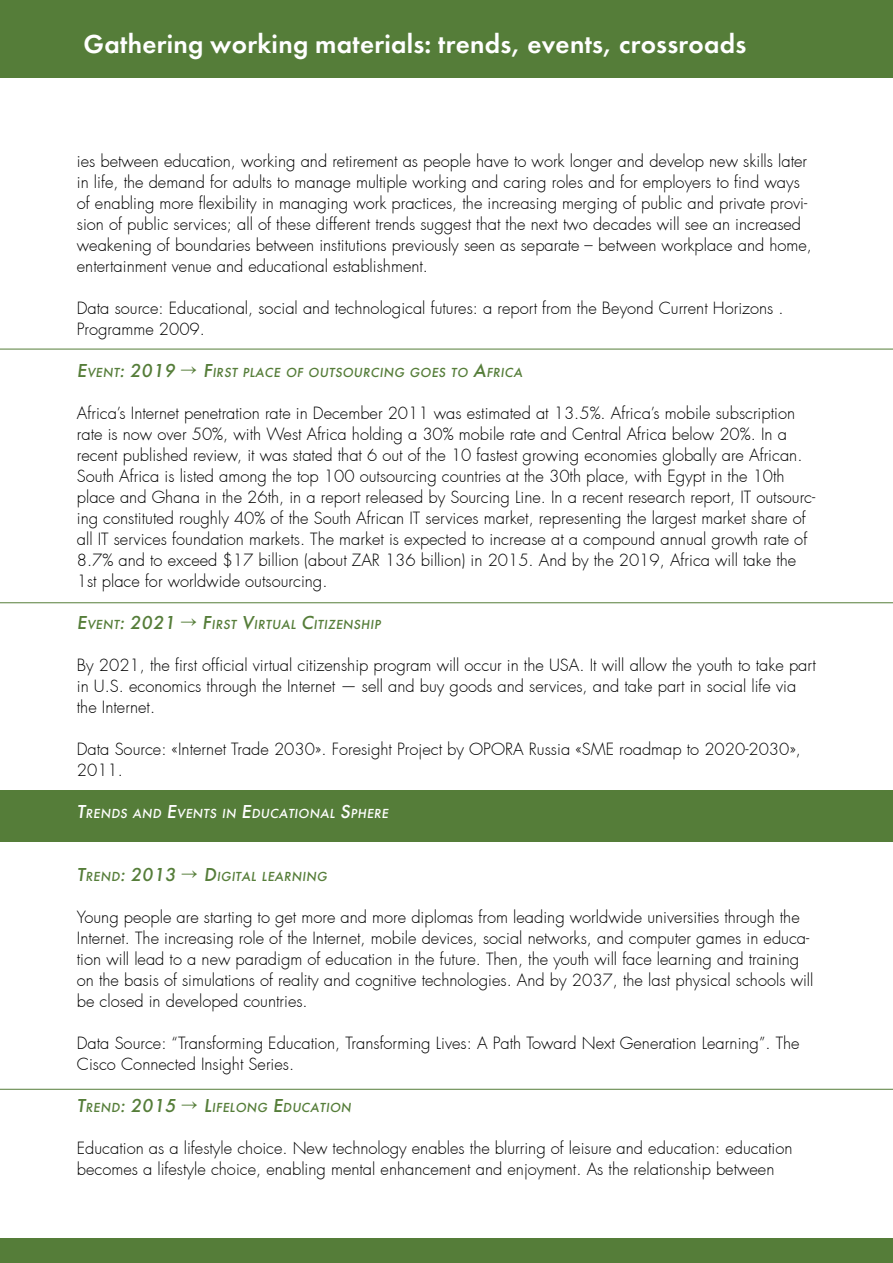
<style>
.page{position:relative;width:893px;height:1263px;background:#fff}
.page>*{position:absolute;margin:0;border:0;box-sizing:border-box;transform-origin:0 0}
.t1{font:27px "Futura Demi C";letter-spacing:.01em;color:#fff}
.t2{font:italic 19.5px "Futura Medium C";letter-spacing:.02em;color:#557d39}
.t3{font:300 16.5px/21px "Futura";color:#000}
.t4{font:italic 13.65px "Futura Medium C";letter-spacing:.03em;color:#557d39}
.t5{font:italic 13.65px "Futura Medium C";letter-spacing:.03em;color:#fff}
.s1{font-size:13.65px}
.s2{font-size:19.5px}
</style>
<div class="page">
<div style="left:0;top:790px;width:893px;height:51px;background:#557d39"></div>
<div style="left:0;top:1238px;width:893px;height:25px;background:#557d39"></div>
<hr style="left:0;top:349px;width:893px;height:1px;background:#557d39">
<hr style="left:0;top:602px;width:893px;height:1px;background:#557d39">
<hr style="left:0;top:1089px;width:893px;height:1px;background:#557d39">
<div style="left:0;top:0;width:893px;height:77px;background:#557d39"></div>
<h1 class="t1" style="left:84px;top:28px;width:664px">Gathering working materials: trends, events, crossroads</h1>
<p class="t3" style="left:77px;top:151px;width:737px">ies between education, working and retirement as people have to work longer and develop new skills later in life, the demand for adults to manage multiple working and caring roles and for employers to find ways of enabling more flexibility in managing work practices, the increasing merging of public and private provi&shy;sion of public services; all of these different trends suggest that the next two decades will see an increased weakening of boundaries between institutions previously seen as separate – between workplace and home, entertainment venue and educational establishment.</p>
<p class="t3" style="left:77px;top:298px;width:708px">Data source: Educational, social and technological futures: a report from the Beyond Current Horizons .<br>Programme 2009.</p>
<p class="t2" style="left:77px;top:359px;width:100px">E<span class="s1">VENT</span>: 2019</p>
<p class="t4" style="left:203px;top:364px;width:321px"><span class="s2">F</span>IRST PLACE OF OUTSOURCING GOES TO <span class="s2">A</span>FRICA</p>
<p class="t3" style="left:77px;top:403px;width:740px">Africa’s Internet penetration rate in December 2011 was estimated at 13.5%. Africa’s mobile subscription rate is now over 50%, with West Africa holding a 30% mobile rate and Central Africa below 20%. In a recent published review, it was stated that 6 out of the 10 fastest growing economies globally are African.<br>South Africa is listed among the top 100 outsourcing countries at the 30th place, with Egypt in the 10th place and Ghana in the 26th, in a report released by Sourcing Line. In a recent research report, IT outsourc&shy;ing constituted roughly 40% of the South African IT services market, representing the largest market share of all IT services foundation markets. The market is expected to increase at a compound annual growth rate of 8.7% and to exceed $17 billion (about ZAR 136 billion) in 2015. And by the 2019, Africa will take the 1st place for worldwide outsourcing.</p>
<p class="t2" style="left:77px;top:611px;width:100px">E<span class="s1">VENT</span>: 2021</p>
<p class="t4" style="left:202px;top:616px;width:180px"><span class="s2">F</span>IRST <span class="s2">V</span>IRTUAL <span class="s2">C</span>ITIZENSHIP</p>
<p class="t3" style="left:77px;top:655px;width:740px">By 2021, the first official virtual citizenship program will occur in the USA. It will allow the youth to take part in U.S. economics through the Internet — sell and buy goods and services, and take part in social life via the Internet.</p>
<p class="t3" style="left:77px;top:739px;width:726px">Data Source: «Internet Trade 2030». Foresight Project by OPORA Russia «SME roadmap to 2020-2030»,<br>2011.</p>
<p class="t5" style="left:77px;top:805px;width:313px"><span class="s2">T</span>RENDS AND <span class="s2">E</span>VENTS IN <span class="s2">E</span>DUCATIONAL <span class="s2">S</span>PHERE</p>
<p class="t2" style="left:77px;top:863px;width:101px">T<span class="s1">REND</span>: 2013</p>
<p class="t4" style="left:204px;top:868px;width:125px"><span class="s2">D</span>IGITAL LEARNING</p>
<p class="t3" style="left:77px;top:907px;width:738px">Young people are starting to get more and more diplomas from leading worldwide universities through the Internet. The increasing role of the Internet, mobile devices, social networks, and computer games in educa&shy;tion will lead to a new paradigm of education in the future. Then, the youth will face learning and training on the basis of simulations of reality and cognitive technologies. And by 2037, the last physical schools will be closed in developed countries.</p>
<p class="t3" style="left:77px;top:1033px;width:724px">Data Source: “Transforming Education, Transforming Lives: A Path Toward Next Generation Learning”. The<br>Cisco Connected Insight Series.</p>
<p class="t2" style="left:77px;top:1094px;width:101px">T<span class="s1">REND</span>: 2015</p>
<p class="t4" style="left:204px;top:1099px;width:149px"><span class="s2">L</span>IFELONG <span class="s2">E</span>DUCATION</p>
<p class="t3" style="left:77px;top:1138px;width:717px">Education as a lifestyle choice. New technology enables the blurring of leisure and education: education becomes a lifestyle choice, enabling mental enhancement and enjoyment. As the relationship between</p>
</div>
